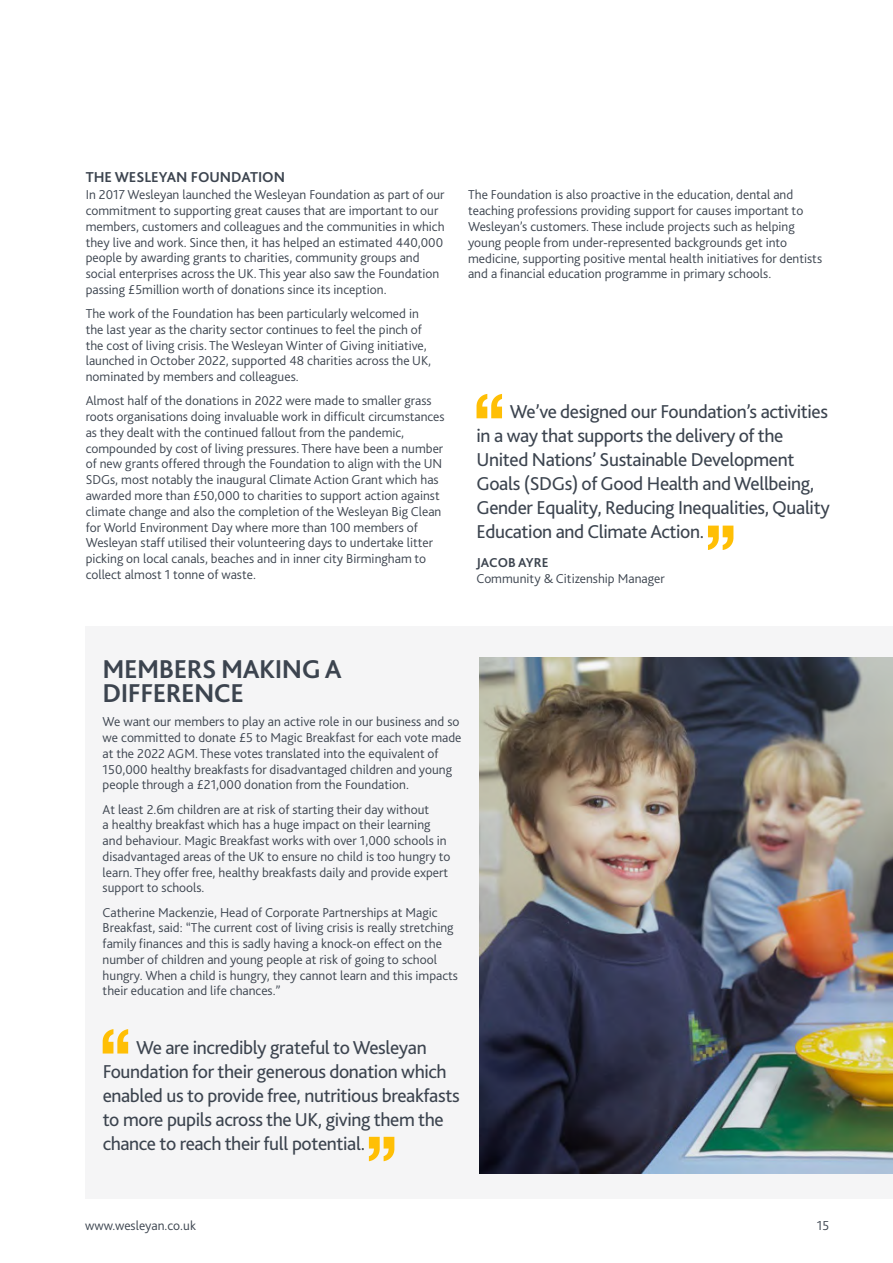
<style>
.page{position:relative;width:893px;height:1263px;background:#fff}
.page>*{position:absolute;margin:0;border:0;box-sizing:border-box;transform-origin:0 0}
.t1{font:700 27px/24px "Bliss 2";letter-spacing:-.02em;color:#3c444f}
.t2{font:19.5px/24px "Bliss 2";letter-spacing:-.02em;color:#3c444f}
.t3{font:700 15px "Bliss 2";color:#3c444f}
.t4{font:300 13.5px/15.8px "Bliss 2";color:#3c444f}
.t5{font:700 13.5px "Bliss 2";color:#3c444f}
</style>
<div class="page">
<div style="left:86px;top:626px;width:807px;height:573px;background:#f5f5f6"></div>
<img style="left:480px;top:657px;width:413px;height:516px">
<svg style="left:102px;top:1029px;width:26px;height:24px"></svg>
<svg style="left:369px;top:1137px;width:26px;height:24px"></svg>
<svg style="left:476px;top:394px;width:26px;height:24px"></svg>
<svg style="left:708px;top:526px;width:26px;height:24px"></svg>
<p class="t3" style="left:86px;top:167px;width:201px">THE WESLEYAN FOUNDATION</p>
<p class="t4" style="left:86px;top:187px;width:360px">In 2017 Wesleyan launched the Wesleyan Foundation as part of our commitment to supporting great causes that are important to our members, customers and colleagues and the communities in which they live and work. Since then, it has helped an estimated 440,000 people by awarding grants to charities, community groups and social enterprises across the UK. This year also saw the Foundation passing £5million worth of donations since its inception.</p>
<p class="t4" style="left:86px;top:306px;width:347px">The work of the Foundation has been particularly welcomed in the last year as the charity sector continues to feel the pinch of the cost of living crisis. The Wesleyan Winter of Giving initiative, launched in October 2022, supported 48 charities across the UK, nominated by members and colleagues.</p>
<p class="t4" style="left:86px;top:393px;width:360px">Almost half of the donations in 2022 were made to smaller grass roots organisations doing invaluable work in difficult circumstances as they dealt with the continued fallout from the pandemic, compounded by cost of living pressures. There have been a number of new grants offered through the Foundation to align with the UN SDGs, most notably the inaugural Climate Action Grant which has awarded more than £50,000 to charities to support action against climate change and also the completion of the Wesleyan Big Clean for World Environment Day where more than 100 members of Wesleyan staff utilised their volunteering days to undertake litter picking on local canals, beaches and in inner city Birmingham to collect almost 1 tonne of waste.</p>
<p class="t4" style="left:468px;top:187px;width:355px">The Foundation is also proactive in the education, dental and teaching professions providing support for causes important to Wesleyan’s customers. These include projects such as helping young people from under-represented backgrounds get into medicine, supporting positive mental health initiatives for dentists and a financial education programme in primary schools.</p>
<p class="t2" style="left:476px;top:400px;width:355px;text-indent:33px">We’ve designed our Foundation’s activities in a way that supports the delivery of the United Nations’ Sustainable Development Goals (SDGs) of Good Health and Wellbeing, Gender Equality, Reducing Inequalities, Quality Education and Climate Action.</p>
<p class="t5" style="left:476px;top:554px;width:74px">JACOB AYRE</p>
<p class="t4" style="left:476px;top:570px;width:190px">Community &amp; Citizenship Manager</p>
<h1 class="t1" style="left:103px;top:657px;width:241px">MEMBERS MAKING A<br>DIFFERENCE</h1>
<p class="t4" style="left:103px;top:714px;width:360px">We want our members to play an active role in our business and so we committed to donate £5 to Magic Breakfast for each vote made at the 2022 AGM. These votes translated into the equivalent of 150,000 healthy breakfasts for disadvantaged children and young people through a £21,000 donation from the Foundation.</p>
<p class="t4" style="left:103px;top:801px;width:349px">At least 2.6m children are at risk of starting their day without<br>a healthy breakfast which has a huge impact on their learning and behaviour. Magic Breakfast works with over 1,000 schools in disadvantaged areas of the UK to ensure no child is too hungry to learn. They offer free, healthy breakfasts daily and provide expert support to schools.</p>
<p class="t4" style="left:103px;top:904px;width:357px">Catherine Mackenzie, Head of Corporate Partnerships at Magic Breakfast, said: “The current cost of living crisis is really stretching family finances and this is sadly having a knock-on effect on the number of children and young people at risk of going to school hungry. When a child is hungry, they cannot learn and this impacts their education and life chances.”</p>
<h2 class="t2" style="left:103px;top:1035px;width:358px;text-indent:33px">We are incredibly grateful to Wesleyan Foundation for their generous donation which enabled us to provide free, nutritious breakfasts to more pupils across the UK, giving them the chance to reach their full potential.</h2>
<p class="t4" style="left:85px;top:1217px;width:112px">www.wesleyan.co.uk</p>
<p class="t4" style="left:817px;top:1217px;width:14px">15</p>
</div>
